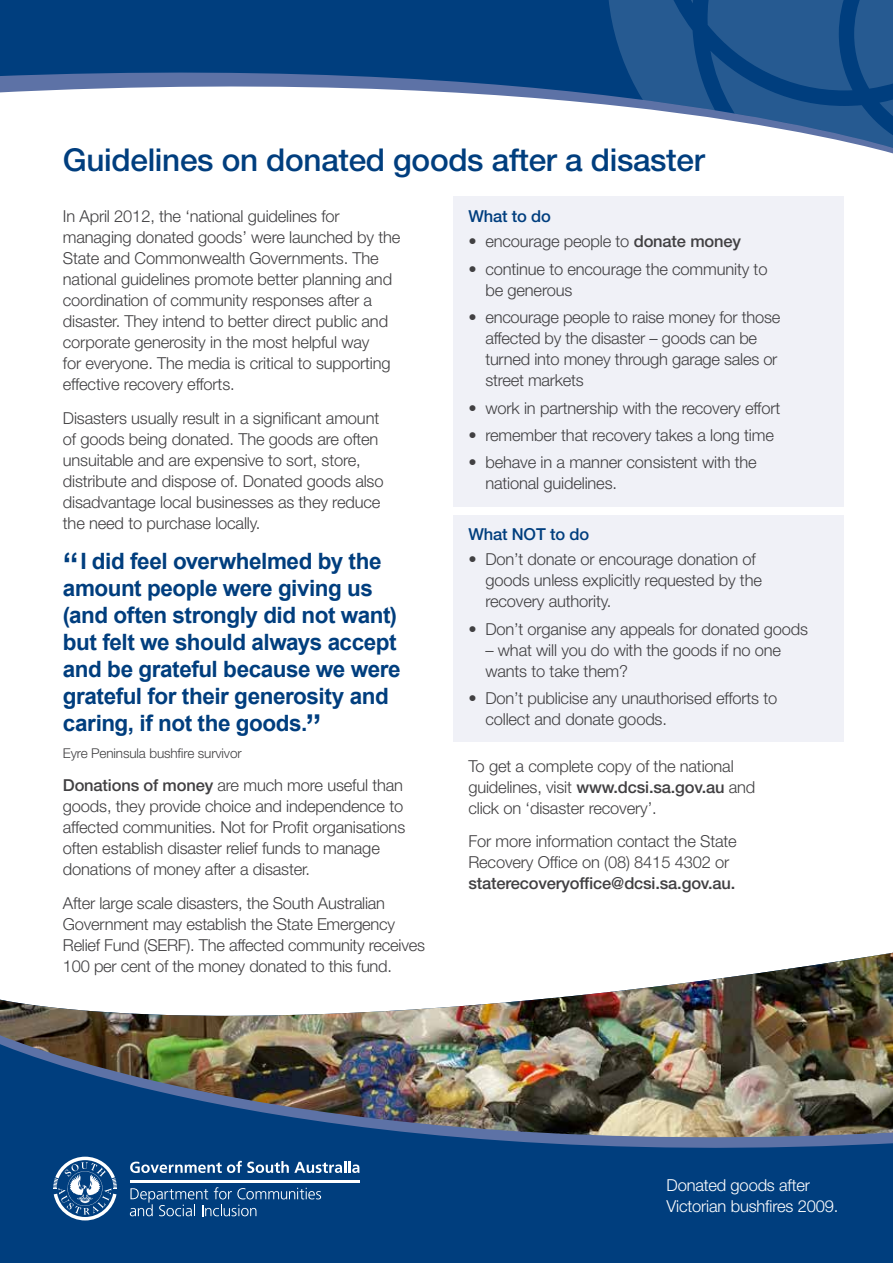
<style>
.page{position:relative;width:893px;height:1263px;background:#fff}
.page>*{position:absolute;margin:0;border:0;box-sizing:border-box;transform-origin:0 0}
.t1{font:500 31.5px "Helvetica Neue LT Std";letter-spacing:-.01em;color:#003e7e}
.t2{font:700 22.5px/27px "Arial";letter-spacing:-.02em;color:#003e7e}
.t3{font:300 16.5px/21px "Helvetica Neue LT Std";letter-spacing:-.01em;color:#414042}
.t4{font:300 16.5px/21px "Helvetica Neue LT Std";letter-spacing:-.01em;color:#fff}
.t5{font:500 16.5px "Helvetica Neue LT Std";letter-spacing:-.01em;color:#414042}
.t6{font:500 16.5px "Helvetica Neue LT Std";letter-spacing:-.01em;color:#003e7e}
.t7{font:300 13.5px "Helvetica Neue LT Std";letter-spacing:-.01em;color:#414042}
.s1{font-size:31.5px}
.s2{font-weight:500}
</style>
<div class="page">
<div style="left:453px;top:196px;width:390px;height:310px;background:#f0f1f7"></div>
<div style="left:453px;top:515px;width:390px;height:226px;background:#f0f1f7"></div>
<img style="left:0;top:953px;width:893px;height:77px">
<img style="left:0;top:1030px;width:893px;height:11px">
<img style="left:0;top:1041px;width:893px;height:222px">
<svg style="left:0;top:0;width:893px;height:152px;fill:#003e7e"></svg>
<svg style="left:607px;top:0;width:286px;height:148px"></svg>
<hr style="left:130px;top:1180px;width:230px;height:2px;background:#fff">
<svg style="left:130px;top:1161px;width:229px;height:12px"></svg>
<svg style="left:130px;top:1187px;width:191px;height:29px;background:#245990"></svg>
<svg style="left:53px;top:1157px;width:64px;height:63px"></svg>
<h1 class="t1" style="left:63px;top:141px;width:643px">Guidelines on donated goods after a disaster</h1>
<p class="t3" style="left:63px;top:205px;width:339px">In April 2012, the ‘national guidelines for managing donated goods’ were launched by the State and Commonwealth Governments. The national guidelines promote better planning and coordination of community responses after a disaster. They intend to better direct public and corporate generosity in the most helpful way<br>for everyone. The media is critical to supporting effective recovery efforts.</p>
<p class="t3" style="left:63px;top:407px;width:322px">Disasters usually result in a significant amount of goods being donated. The goods are often unsuitable and are expensive to sort, store, distribute and dispose of. Donated goods also disadvantage local businesses as they reduce the need to purchase locally.</p>
<h2 class="t2" style="left:63px;top:548px;width:339px"><span class="s1">“</span>I did feel overwhelmed by the amount people were giving us (and often strongly did not want) but felt we should always accept and be grateful because we were grateful for their generosity and caring, if not the goods.<span class="s1">”</span></h2>
<p class="t7" style="left:63px;top:744px;width:180px">Eyre Peninsula bushfire survivor</p>
<p class="t3" style="left:63px;top:774px;width:344px"><span class="s2">Donations of money</span> are much more useful than goods, they provide choice and independence to affected communities. Not for Profit organisations often establish disaster relief funds to manage donations of money after a disaster.</p>
<p class="t3" style="left:63px;top:892px;width:364px">After large scale disasters, the South Australian Government may establish the State Emergency Relief Fund (SERF). The affected community receives 100 per cent of the money donated to this fund.</p>
<p class="t6" style="left:468px;top:206px;width:84px">What to do</p>
<p class="t3" style="left:468px;top:231px;width:274px">• encourage people to <span class="s2">donate money</span></p>
<p class="t3" style="left:485px;top:258px;width:284px;text-indent:-17px">• continue to encourage the community to be generous</p>
<p class="t3" style="left:485px;top:306px;width:296px;text-indent:-17px">• encourage people to raise money for those affected by the disaster – goods can be turned into money through garage sales or street markets</p>
<p class="t3" style="left:468px;top:397px;width:313px">• work in partnership with the recovery effort</p>
<p class="t3" style="left:468px;top:424px;width:307px">• remember that recovery takes a long time</p>
<p class="t3" style="left:485px;top:452px;width:273px;text-indent:-17px">• behave in a manner consistent with the national guidelines.</p>
<p class="t6" style="left:468px;top:524px;width:122px">What NOT to do</p>
<p class="t3" style="left:485px;top:549px;width:278px;text-indent:-17px">• Don’t donate or encourage donation of goods unless explicitly requested by the recovery authority.</p>
<p class="t3" style="left:468px;top:618px;width:341px">• Don’t organise any appeals for donated goods</p>
<p class="t3" style="left:485px;top:639px;width:297px">– what will you do with the goods if no one wants to take them?</p>
<p class="t3" style="left:485px;top:687px;width:293px;text-indent:-17px">• Don’t publicise any unauthorised efforts to collect and donate goods.</p>
<p class="t3" style="left:468px;top:755px;width:289px">To get a complete copy of the national guidelines, visit <span class="s2">www.dcsi.sa.gov.au</span> and click on ‘disaster recovery’.</p>
<p class="t3" style="left:468px;top:831px;width:270px">For more information contact the State<br>Recovery Office on (08) 8415 4302 or</p>
<p class="t5" style="left:468px;top:874px;width:269px">staterecoveryoffice@dcsi.sa.gov.au.</p>
<p class="t4" style="left:666px;top:1174px;width:173px">Donated goods after<br>Victorian bushfires 2009.</p>
</div>
